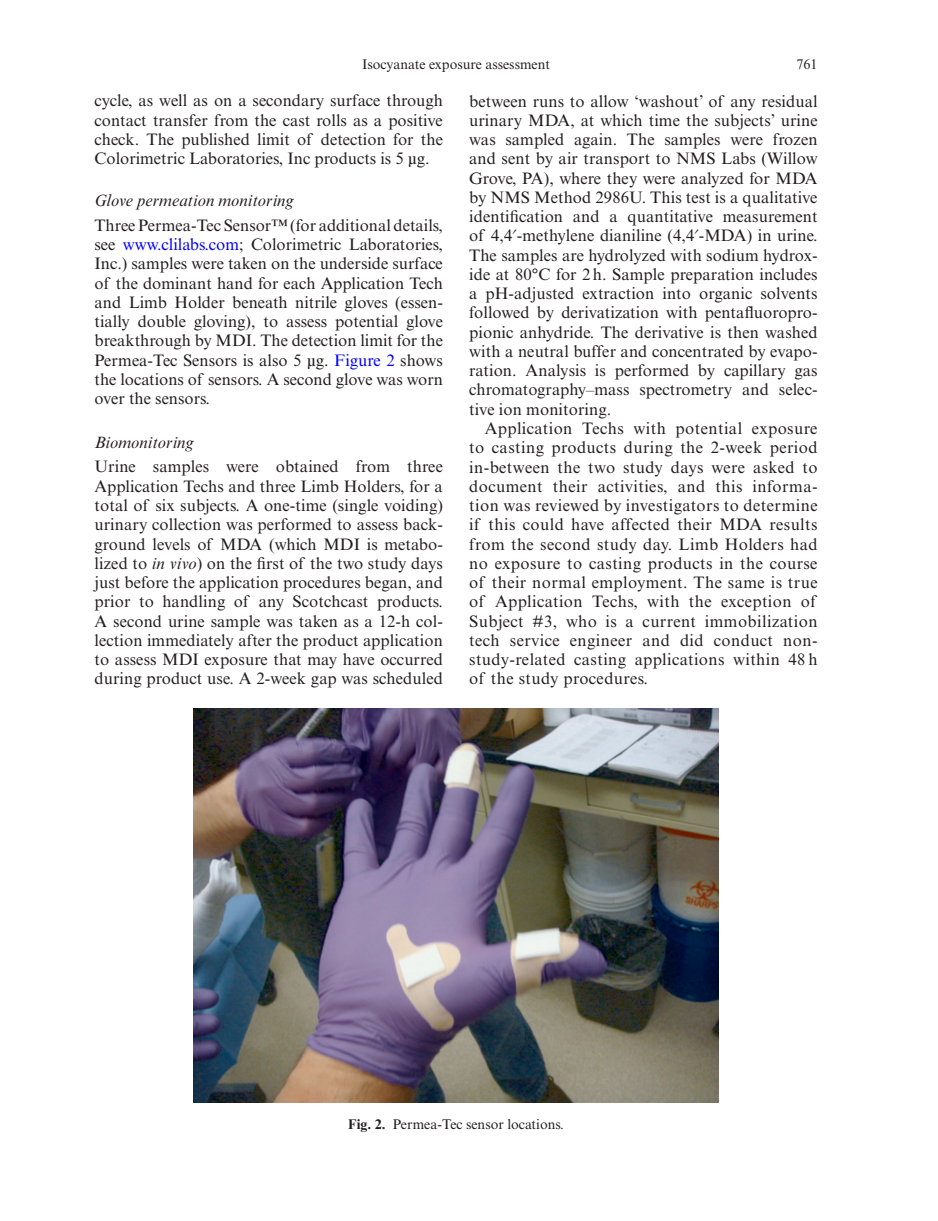
<style>
.page{position:relative;width:938px;height:1221px;background:#fff}
.page>*{position:absolute;margin:0;border:0;box-sizing:border-box;transform-origin:0 0}
.t1{font:16.62px/19.2px "Times New Roman MT Std";letter-spacing:.005em;color:#231f20;text-align:justify}
.t2{font:italic 16.62px "Times New Roman MT Std";color:#231f20}
.t3{font:14px "Times New Roman MT Std";color:#231f20}
.s1{font-family:"Gandhari Unicode"}
.s2{color:#00f}
.s3{font-style:italic}
.s4{font-weight:700}
</style>
<div class="page">
<img style="left:193px;top:708px;width:525px;height:394px">
<p class="t3" style="left:362px;top:56px;width:190px">Isocyanate exposure assessment</p>
<p class="t3" style="left:796px;top:56px;width:22px">761</p>
<p class="t1" style="left:94px;top:91px;width:350px">cycle, as well as on a secondary surface through contact transfer from the cast rolls as a positive check. The published limit of detection for the Colorimetric Laboratories, Inc products is 5 <span class="s1">µ</span>g.</p>
<p class="t2" style="left:94px;top:191px;width:201px">Glove permeation monitoring</p>
<p class="t1" style="left:94px;top:215px;width:350px">Three Permea-Tec Sensor™ (for additional details, see <span class="s2">www.clilabs.com</span>; Colorimetric Laboratories, Inc.) samples were taken on the underside surface of the dominant hand for each Application Tech and Limb Holder beneath nitrile gloves (essen&shy;tially double gloving), to assess potential glove breakthrough by MDI. The detection limit for the Permea-Tec Sensors is also 5 <span class="s1">µ</span>g. <span class="s2">Figure 2</span> shows the locations of sensors. A second glove was worn over the sensors.</p>
<p class="t2" style="left:94px;top:433px;width:101px">Biomonitoring</p>
<p class="t1" style="left:94px;top:457px;width:350px">Urine samples were obtained from three Application Techs and three Limb Holders, for a total of six subjects. A one-time (single voiding) urinary collection was performed to assess back&shy;ground levels of MDA (which MDI is metabo&shy;lized to <span class="s3">in vivo</span>) on the first of the two study days just before the application procedures began, and prior to handling of any Scotchcast products.<br>A second urine sample was taken as a 12-h col&shy;lection immediately after the product application to assess MDI exposure that may have occurred during product use. A 2-week gap was scheduled</p>
<p class="t1" style="left:469px;top:91px;width:350px">between runs to allow ‘washout’ of any residual urinary MDA, at which time the subjects’ urine was sampled again. The samples were frozen and sent by air transport to NMS Labs (Willow Grove, PA), where they were analyzed for MDA by NMS Method 2986U. This test is a qualitative identification and a quantitative measurement of 4,4<span class="s1">′</span>-methylene dianiline (4,4<span class="s1">′</span>-MDA) in urine.<br>The samples are hydrolyzed with sodium hydrox&shy;ide at 80°C for 2h. Sample preparation includes a pH-adjusted extraction into organic solvents followed by derivatization with pentafluoropro&shy;pionic anhydride. The derivative is then washed with a neutral buffer and concentrated by evapo&shy;ration. Analysis is performed by capillary gas chromatography–mass spectrometry and selec&shy;tive ion monitoring.</p>
<p class="t1" style="left:469px;top:419px;width:350px;text-indent:16px">Application Techs with potential exposure to casting products during the 2-week period in-between the two study days were asked to document their activities, and this informa&shy;tion was reviewed by investigators to determine if this could have affected their MDA results from the second study day. Limb Holders had no exposure to casting products in the course of their normal employment. The same is true of Application Techs, with the exception of Subject #3, who is a current immobilization tech service engineer and did conduct non&shy;study-related casting applications within 48 h of the study procedures.</p>
<p class="t3" style="left:348px;top:1115px;width:217px"><span class="s4">Fig. 2.</span> Permea-Tec sensor locations.</p>
</div>
